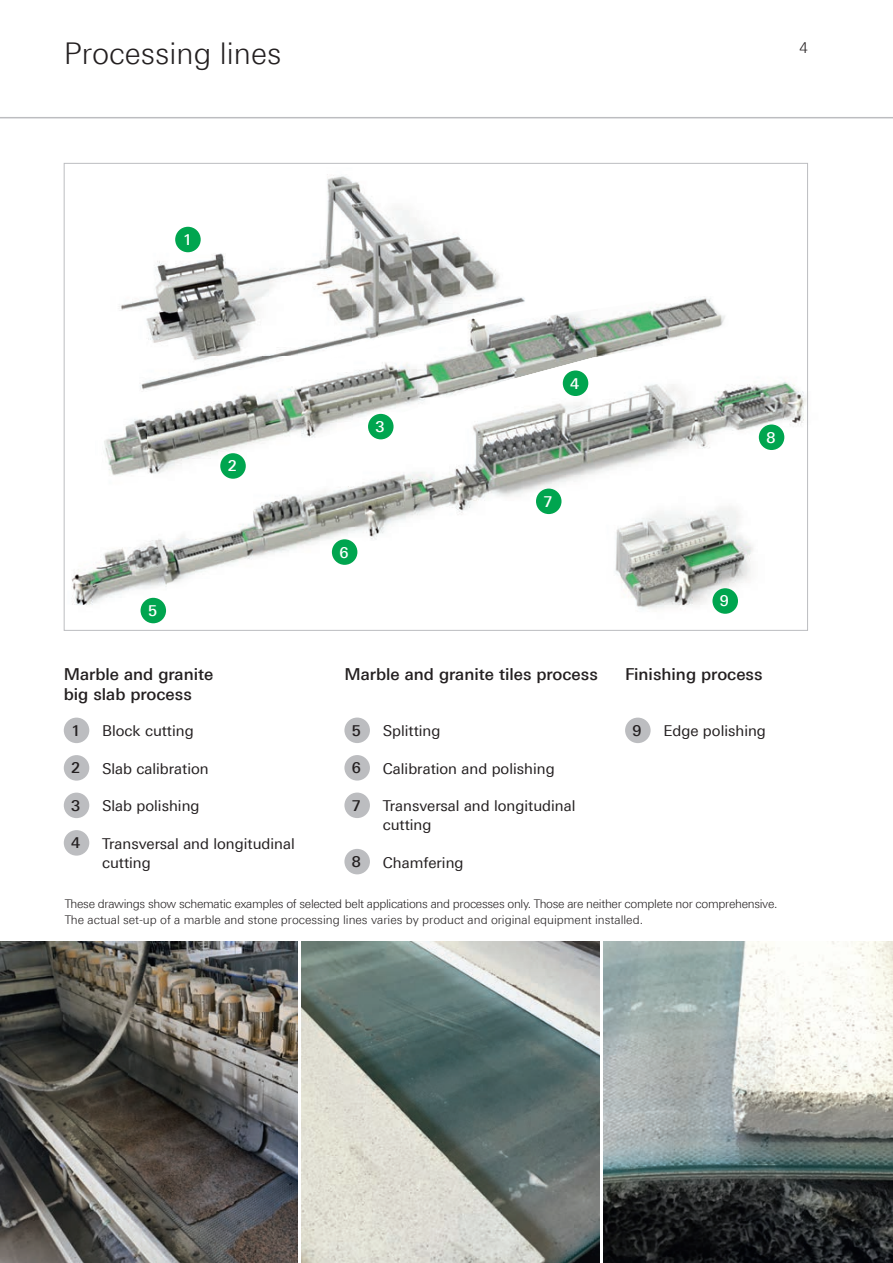
<style>
.page{position:relative;width:893px;height:1263px;background:#fff}
.page>*{position:absolute;margin:0;border:0;box-sizing:border-box;transform-origin:0 0}
.t1{font:300 30px "Linotype Univers 330";color:#231f20}
.t2{font:500 16.5px/19.2px "Linotype Univers 530";color:#231f20}
.t3{font:15px/18.8px "Linotype Univers 430";color:#231f20}
.t4{font:500 15px "Linotype Univers 530";color:#231f20}
.t5{font:500 15px "Linotype Univers 530";color:#fff}
.t6{font:300 15px "Linotype Univers 330";color:#231f20}
.t7{font:300 12px/16.2px "Linotype Univers 330";letter-spacing:-.025em;color:#231f20}
</style>
<div class="page">
<hr style="left:0;top:117px;width:893px;height:1px;background:#bcbdc0">
<img style="left:155px;top:174px;width:197px;height:116px">
<img style="left:352px;top:182px;width:148px;height:108px">
<svg style="left:120px;top:290px;width:369px;height:30px"></svg>
<img style="left:353px;top:293px;width:361px;height:27px">
<img style="left:714px;top:307px;width:11px;height:13px">
<svg style="left:104px;top:320px;width:649px;height:294px"></svg>
<img style="left:523px;top:320px;width:283px;height:156px">
<img style="left:320px;top:376px;width:204px;height:152px">
<img style="left:167px;top:438px;width:153px;height:141px">
<img style="left:71px;top:484px;width:97px;height:140px">
<img style="left:523px;top:475px;width:130px;height:34px">
<img style="left:320px;top:527px;width:137px;height:36px">
<img style="left:167px;top:579px;width:95px;height:25px">
<div style="left:64px;top:718px;width:25px;height:25px;background:#bcbdc0;border-radius:50%"></div>
<div style="left:64px;top:755px;width:25px;height:26px;background:#bcbdc0;border-radius:50%"></div>
<div style="left:64px;top:793px;width:25px;height:25px;background:#bcbdc0;border-radius:50%"></div>
<div style="left:64px;top:830px;width:25px;height:26px;background:#bcbdc0;border-radius:50%"></div>
<div style="left:625px;top:718px;width:26px;height:25px;background:#bcbdc0;border-radius:50%"></div>
<div style="left:344px;top:717px;width:26px;height:26px;background:#bcbdc0;border-radius:50%"></div>
<div style="left:344px;top:755px;width:26px;height:25px;background:#bcbdc0;border-radius:50%"></div>
<div style="left:344px;top:792px;width:26px;height:26px;background:#bcbdc0;border-radius:50%"></div>
<div style="left:344px;top:849px;width:26px;height:25px;background:#bcbdc0;border-radius:50%"></div>
<div style="left:220px;top:453px;width:26px;height:26px;background:#00a54f;border-radius:50%"></div>
<div style="left:175px;top:227px;width:26px;height:25px;background:#00a54f;border-radius:50%"></div>
<div style="left:332px;top:539px;width:25px;height:26px;background:#00a54f;border-radius:50%"></div>
<div style="left:141px;top:598px;width:25px;height:25px;background:#00a54f;border-radius:50%"></div>
<div style="left:536px;top:489px;width:25px;height:25px;background:#00a54f;border-radius:50%"></div>
<div style="left:759px;top:424px;width:25px;height:26px;background:#00a54f;border-radius:50%"></div>
<div style="left:712px;top:588px;width:26px;height:26px;background:#00a54f;border-radius:50%"></div>
<img style="left:0;top:942px;width:298px;height:321px">
<img style="left:604px;top:942px;width:289px;height:321px">
<img style="left:302px;top:942px;width:298px;height:321px">
<div style="left:368px;top:414px;width:26px;height:25px;background:#00a54f;border-radius:50%"></div>
<div style="left:563px;top:370px;width:25px;height:26px;background:#00a54f;border-radius:50%"></div>
<h1 class="t1" style="left:64px;top:36px;width:219px">Processing lines</h1>
<p class="t6" style="left:799px;top:39px;width:10px">4</p>
<p class="t5" style="left:183px;top:231px;width:10px">1</p>
<p class="t5" style="left:148px;top:602px;width:10px">5</p>
<p class="t5" style="left:228px;top:457px;width:10px">2</p>
<p class="t5" style="left:376px;top:418px;width:10px">3</p>
<p class="t5" style="left:339px;top:543px;width:10px">6</p>
<p class="t5" style="left:570px;top:374px;width:10px">4</p>
<p class="t5" style="left:543px;top:493px;width:10px">7</p>
<h2 class="t2" style="left:64px;top:665px;width:151px">Marble and granite big slab process</h2>
<h2 class="t2" style="left:344px;top:665px;width:255px">Marble and granite tiles process</h2>
<p class="t5" style="left:766px;top:428px;width:10px">8</p>
<p class="t5" style="left:720px;top:592px;width:10px">9</p>
<h2 class="t2" style="left:625px;top:665px;width:139px">Finishing process</h2>
<p class="t4" style="left:71px;top:722px;width:10px">1</p>
<p class="t4" style="left:71px;top:759px;width:10px">2</p>
<p class="t4" style="left:71px;top:797px;width:10px">3</p>
<p class="t4" style="left:71px;top:834px;width:10px">4</p>
<p class="t3" style="left:102px;top:722px;width:93px">Block cutting</p>
<p class="t3" style="left:102px;top:759px;width:108px">Slab calibration</p>
<p class="t3" style="left:102px;top:797px;width:99px">Slab polishing</p>
<p class="t3" style="left:102px;top:834px;width:194px">Transversal and longitudinal cutting</p>
<p class="t4" style="left:352px;top:722px;width:10px">5</p>
<p class="t4" style="left:633px;top:722px;width:10px">9</p>
<p class="t4" style="left:352px;top:759px;width:10px">6</p>
<p class="t4" style="left:352px;top:797px;width:10px">7</p>
<p class="t3" style="left:383px;top:722px;width:59px">Splitting</p>
<p class="t3" style="left:383px;top:759px;width:173px">Calibration and polishing</p>
<p class="t3" style="left:383px;top:797px;width:194px">Transversal and longitudinal cutting</p>
<p class="t3" style="left:383px;top:853px;width:82px">Chamfering</p>
<p class="t4" style="left:352px;top:853px;width:10px">8</p>
<p class="t3" style="left:663px;top:722px;width:104px">Edge polishing</p>
<p class="t7" style="left:65px;top:895px;width:714px">These drawings show schematic examples of selected belt applications and processes only. Those are neither complete nor comprehensive.<br>The actual set-up of a marble and stone processing lines varies by product and original equipment installed.</p>
</div>
